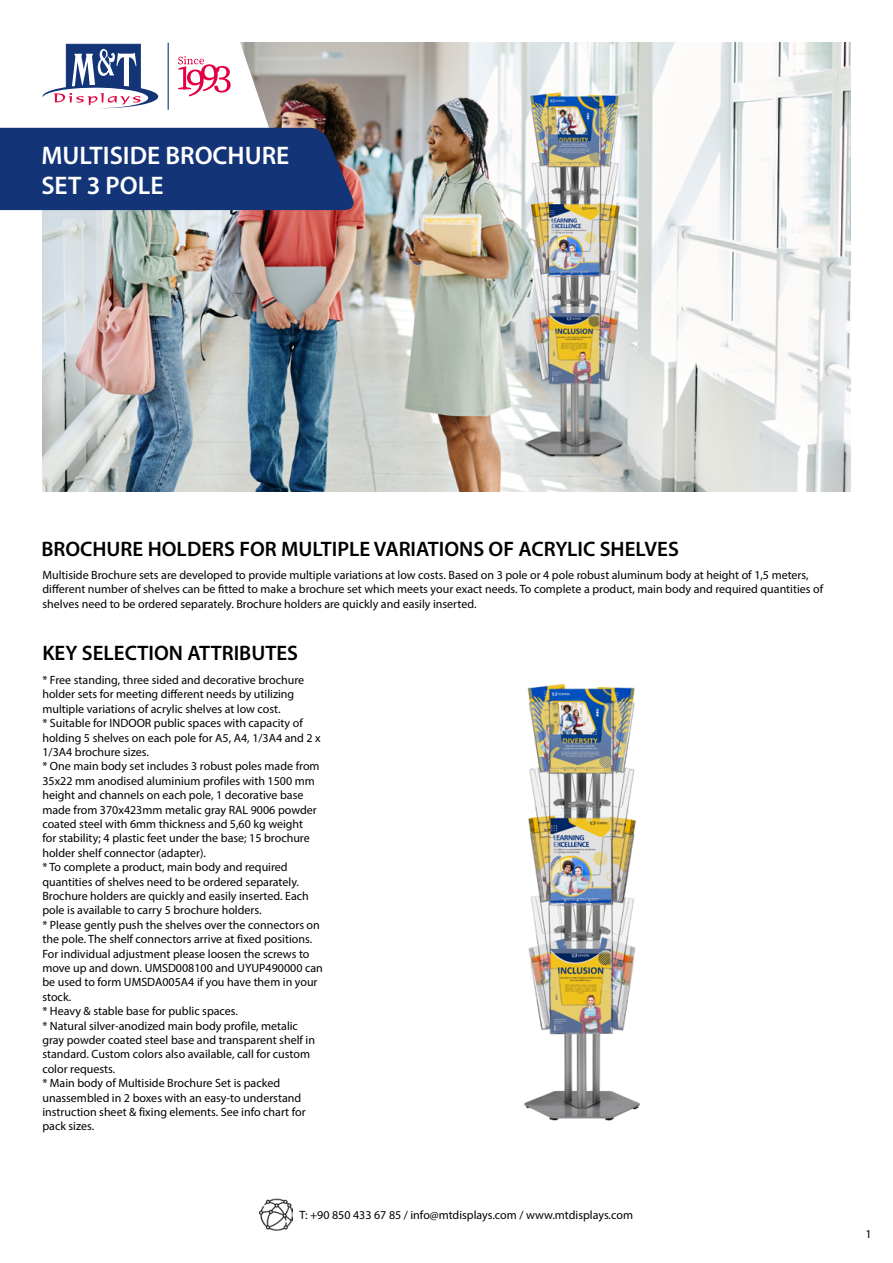
<style>
.page{position:relative;width:893px;height:1263px;background:#fff}
.page>*{position:absolute;margin:0;border:0;box-sizing:border-box;transform-origin:0 0}
.t1{font:600 25.5px/30.6px "Myriad Pro";color:#fff}
.t2{font:600 21px "Myriad Pro";color:#000}
.t3{font:12px/14.4px "Myriad Pro";color:#000}
</style>
<div class="page">
<img style="left:260px;top:1198px;width:33px;height:33px">
<img style="left:524px;top:684px;width:117px;height:437px">
<img style="left:43px;top:43px;width:807px;height:448px">
<svg style="left:0;top:42px;width:355px;height:168px"></svg>
<h1 class="t1" style="left:41px;top:139px;width:249px">MULTISIDE BROCHURE<br>SET 3 POLE</h1>
<h2 class="t2" style="left:41px;top:535px;width:639px">BROCHURE HOLDERS FOR MULTIPLE VARIATIONS OF ACRYLIC SHELVES</h2>
<p class="t3" style="left:43px;top:567px;width:782px">Multiside Brochure sets are developed to provide multiple variations at low costs. Based on 3 pole or 4 pole robust aluminum body at height of 1,5 meters, different number of shelves can be fitted to make a brochure set which meets your exact needs. To complete a product, main body and required quantities of shelves need to be ordered separately. Brochure holders are quickly and easily inserted.</p>
<h2 class="t2" style="left:42px;top:640px;width:257px">KEY SELECTION ATTRIBUTES</h2>
<p class="t3" style="left:42px;top:672px;width:282px">* Free standing, three sided and decorative brochure holder sets for meeting different needs by utilizing multiple variations of acrylic shelves at low cost.<br>* Suitable for INDOOR public spaces with capacity of holding 5 shelves on each pole for A5, A4, 1/3A4 and 2 x 1/3A4 brochure sizes.<br>* One main body set includes 3 robust poles made from 35x22 mm anodised aluminium profiles with 1500 mm height and channels on each pole, 1 decorative base made from 370x423mm metalic gray RAL 9006 powder coated steel with 6mm thickness and 5,60 kg weight<br>for stability; 4 plastic feet under the base; 15 brochure holder shelf connector (adapter).<br>* To complete a product, main body and required quantities of shelves need to be ordered separately.<br>Brochure holders are quickly and easily inserted. Each pole is available to carry 5 brochure holders.<br>* Please gently push the shelves over the connectors on the pole. The shelf connectors arrive at fixed positions.<br>For individual adjustment please loosen the screws to move up and down. UMSD008100 and UYUP490000 can be used to form UMSDA005A4 if you have them in your stock.<br>* Heavy &amp; stable base for public spaces.<br>* Natural silver-anodized main body profile, metalic<br>gray powder coated steel base and transparent shelf in standard. Custom colors also available, call for custom color requests.<br>* Main body of Multiside Brochure Set is packed unassembled in 2 boxes with an easy-to understand instruction sheet &amp; fixing elements. See info chart for pack sizes.</p>
<p class="t3" style="left:299px;top:1207px;width:335px">T: +90 850 433 67 85 / info@mtdisplays.com / www.mtdisplays.com</p>
<p class="t3" style="left:865px;top:1226px;width:8px">1</p>
</div>
